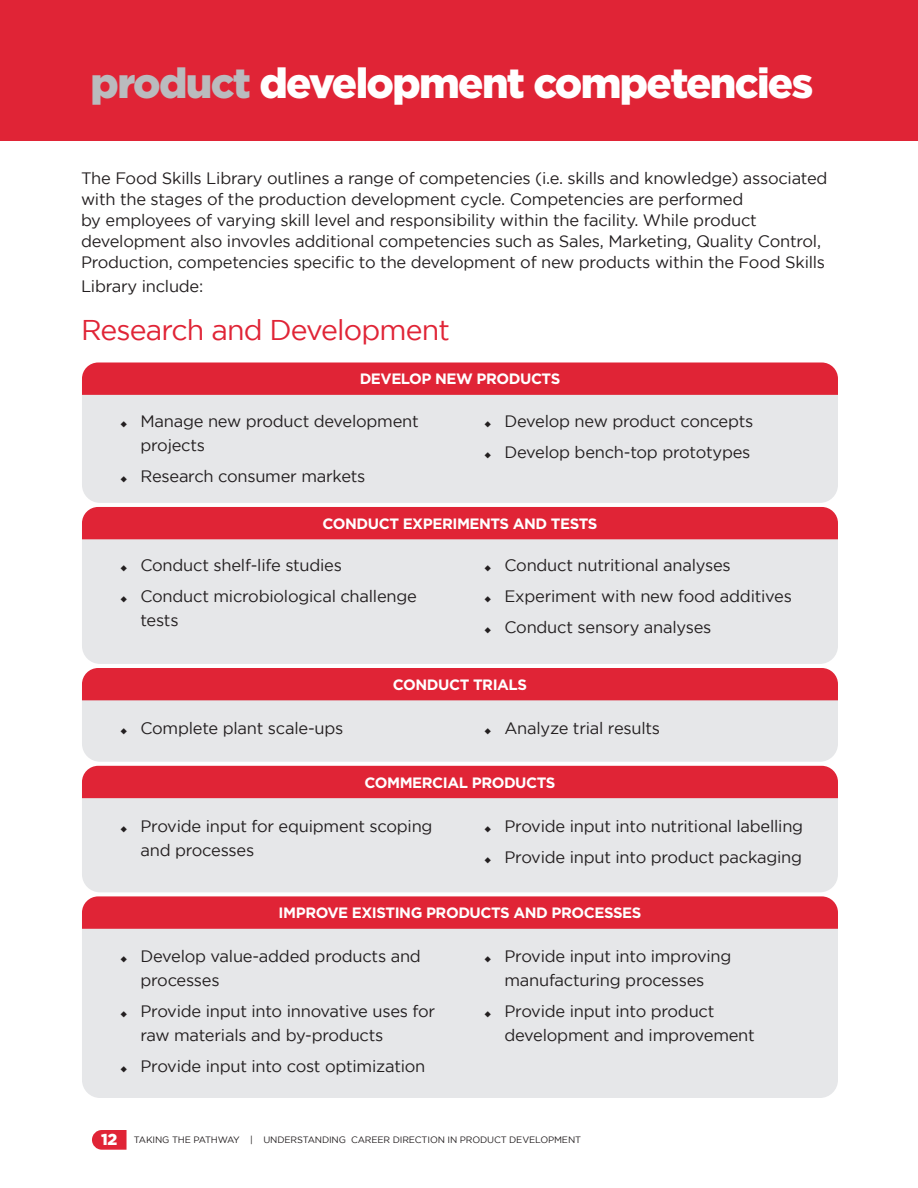
<style>
.page{position:relative;width:918px;height:1188px;background:#fff}
.page>*{position:absolute;margin:0;border:0;box-sizing:border-box;transform-origin:0 0}
.t1{font:900 42px "Gotham";letter-spacing:-.04em;color:#fff}
.t2{font:28.5px "Gotham";letter-spacing:-.03em;color:#e02436}
.t3{font:16.5px/24px "Gotham";letter-spacing:-.015em;color:#231f20}
.Headline{font:700 15px "Gotham";letter-spacing:-.03em;color:#fff}
.t4{font:9.3px "Gotham";letter-spacing:-.015em;color:#231f20}
.s1{color:#babbbe}
.s2{font-weight:900;font-size:15.75px;color:#fff}
</style>
<div class="page">
<div style="left:0;top:0;width:918px;height:140px;background:#e02436"></div>
<div style="left:82px;top:395px;width:756px;height:108px;background:#e6e7e9"></div>
<div style="left:82px;top:363px;width:756px;height:32px;background:#e02436"></div>
<div style="left:82px;top:539px;width:756px;height:125px;background:#e6e7e9"></div>
<div style="left:82px;top:507px;width:756px;height:32px;background:#e02436"></div>
<div style="left:82px;top:700px;width:756px;height:62px;background:#e6e7e9"></div>
<div style="left:82px;top:668px;width:756px;height:32px;background:#e02436"></div>
<div style="left:82px;top:798px;width:756px;height:94px;background:#e6e7e9"></div>
<div style="left:82px;top:766px;width:756px;height:32px;background:#e02436"></div>
<div style="left:82px;top:929px;width:756px;height:169px;background:#e6e7e9"></div>
<div style="left:82px;top:896px;width:756px;height:33px;background:#e02436"></div>
<svg style="left:92px;top:1130px;width:35px;height:20px"></svg>
<svg style="left:121px;top:421px;width:6px;height:6px"></svg>
<svg style="left:121px;top:476px;width:6px;height:6px"></svg>
<svg style="left:485px;top:421px;width:6px;height:6px"></svg>
<svg style="left:485px;top:452px;width:6px;height:6px"></svg>
<svg style="left:121px;top:566px;width:6px;height:6px"></svg>
<svg style="left:121px;top:596px;width:6px;height:7px"></svg>
<svg style="left:485px;top:566px;width:6px;height:6px"></svg>
<svg style="left:485px;top:596px;width:6px;height:7px"></svg>
<svg style="left:485px;top:627px;width:6px;height:6px"></svg>
<svg style="left:121px;top:728px;width:6px;height:6px"></svg>
<svg style="left:485px;top:728px;width:6px;height:6px"></svg>
<svg style="left:121px;top:826px;width:6px;height:6px"></svg>
<svg style="left:485px;top:826px;width:6px;height:6px"></svg>
<svg style="left:485px;top:857px;width:6px;height:6px"></svg>
<svg style="left:121px;top:957px;width:6px;height:6px"></svg>
<svg style="left:121px;top:1011px;width:6px;height:7px"></svg>
<svg style="left:121px;top:1066px;width:6px;height:6px"></svg>
<svg style="left:485px;top:957px;width:6px;height:6px"></svg>
<svg style="left:485px;top:1011px;width:6px;height:7px"></svg>
<p class="t1" style="left:91px;top:59px;width:724px"><span class="s1">product</span> development competencies</p>
<p class="t3" style="left:81px;top:168px;width:748px;line-height:21px">The Food Skills Library outlines a range of competencies (i.e. skills and knowledge) associated with the stages of the production development cycle. Competencies are performed<br>by employees of varying skill level and responsibility within the facility. While product development also invovles additional competencies such as Sales, Marketing, Quality Control, Production, competencies specific to the development of new products within the Food Skills</p>
<p class="t3" style="left:81px;top:274px;width:124px">Library include:</p>
<p class="t2" style="left:81px;top:314px;width:370px">Research and Development</p>
<p class="Headline" style="left:360px;top:370px;width:202px">DEVELOP NEW PRODUCTS</p>
<p class="t3" style="left:140px;top:409px;width:280px">Manage new product development projects</p>
<p class="t3" style="left:140px;top:464px;width:227px">Research consumer markets</p>
<p class="t3" style="left:505px;top:409px;width:250px">Develop new product concepts</p>
<p class="t3" style="left:505px;top:440px;width:247px">Develop bench-top prototypes</p>
<p class="Headline" style="left:323px;top:515px;width:276px">CONDUCT EXPERIMENTS AND TESTS</p>
<p class="t3" style="left:140px;top:553px;width:203px">Conduct shelf-life studies</p>
<p class="t3" style="left:140px;top:584px;width:278px">Conduct microbiological challenge tests</p>
<p class="t3" style="left:505px;top:553px;width:228px">Conduct nutritional analyses</p>
<p class="t3" style="left:505px;top:584px;width:289px">Experiment with new food additives</p>
<p class="t3" style="left:505px;top:615px;width:208px">Conduct sensory analyses</p>
<p class="Headline" style="left:393px;top:676px;width:136px">CONDUCT TRIALS</p>
<p class="t3" style="left:140px;top:716px;width:204px">Complete plant scale-ups</p>
<p class="t3" style="left:505px;top:716px;width:157px">Analyze trial results</p>
<p class="Headline" style="left:365px;top:774px;width:192px">COMMERCIAL PRODUCTS</p>
<p class="t3" style="left:140px;top:814px;width:294px">Provide input for equipment scoping and processes</p>
<p class="t3" style="left:505px;top:814px;width:300px">Provide input into nutritional labelling</p>
<p class="t3" style="left:505px;top:844px;width:299px">Provide input into product packaging</p>
<p class="Headline" style="left:279px;top:904px;width:364px">IMPROVE EXISTING PRODUCTS AND PROCESSES</p>
<p class="t3" style="left:140px;top:944px;width:282px">Develop value-added products and processes</p>
<p class="t3" style="left:140px;top:999px;width:296px">Provide input into innovative uses for raw materials and by-products</p>
<p class="t3" style="left:140px;top:1054px;width:286px">Provide input into cost optimization</p>
<p class="t3" style="left:505px;top:944px;width:228px">Provide input into improving manufacturing processes</p>
<p class="t3" style="left:505px;top:999px;width:252px">Provide input into product development and improvement</p>
<p class="t4" style="left:101px;top:1135px;width:481px"><span class="s2">12</span> TAKING THE PATHWAY | UNDERSTANDING CAREER DIRECTION IN PRODUCT DEVELOPMENT</p>
</div>
